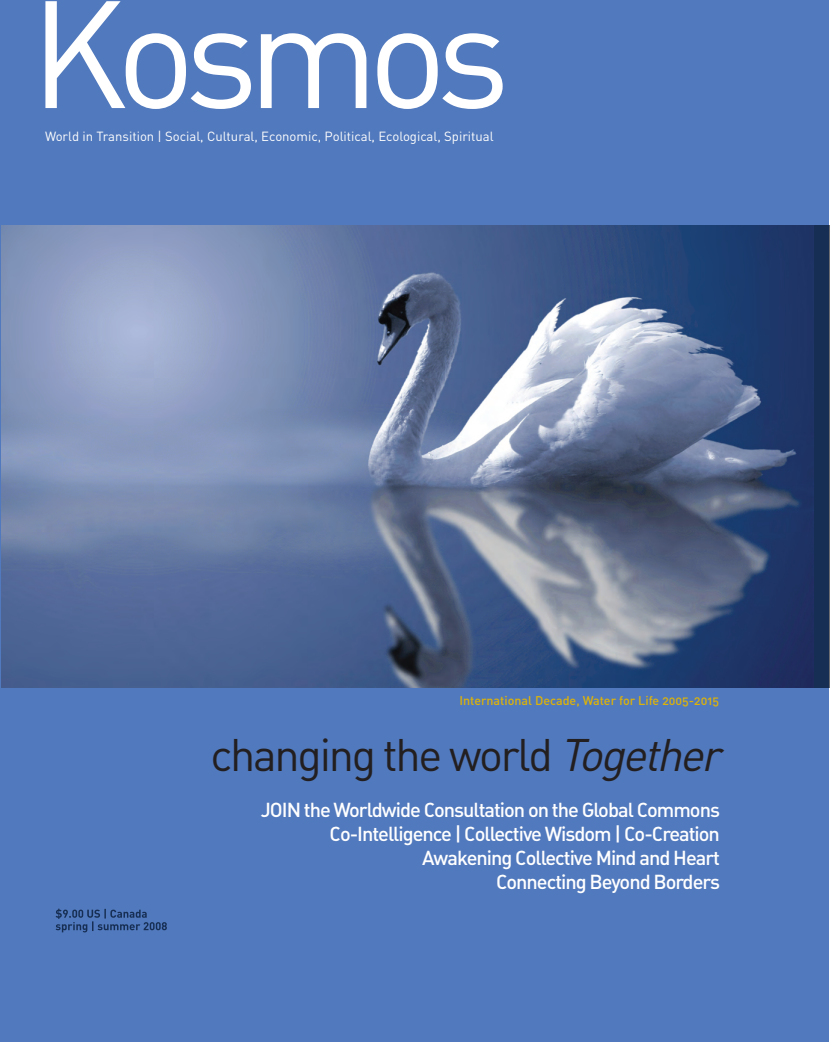
<style>
.page{position:relative;width:830px;height:1042px;background:#fff}
.page>*{position:absolute;margin:0;border:0;box-sizing:border-box;transform-origin:0 0}
.t1{font:150px "DIN Regular Alternate";letter-spacing:-.075em;color:#fff}
.t2{font:45px "DIN Regular Alternate";letter-spacing:-.05em;color:#231f20}
.t3{font:20px/24px "DIN Medium Alternate";letter-spacing:-.05em;color:#fff;text-align:right}
.t4{font:13.12px "DIN";color:#fff}
.t5{font:12.5px "DIN Medium Alternate";color:#deb308}
.s1{font-style:italic}
</style>
<div class="page">
<div style="left:0;top:0;width:829px;height:1041px;background:#5179bd"></div>
<hr style="left:829px;top:225px;width:1px;height:462px;background:#6c6d70">
<img style="left:1px;top:225px;width:813px;height:462px">
<svg style="left:56px;top:908px;width:93px;height:24px"></svg>
<h1 class="t1" style="left:30px;top:-32px;width:482px">Kosmos</h1>
<p class="t4" style="left:45px;top:129px;width:450px">World in Transition | Social, Cultural, Economic, Political, Ecological, Spiritual</p>
<p class="t5" style="left:459px;top:693px;width:261px">International Decade, Water for Life 2005-2015</p>
<h2 class="t2" style="left:210px;top:729px;width:521px">changing the world <span class="s1">Together</span></h2>
<p class="t3" style="left:261px;top:798px;width:461px">JOIN the Worldwide Consultation on the Global Commons Co-Intelligence | Collective Wisdom | Co-Creation Awakening Collective Mind and Heart<br>Connecting Beyond Borders</p>
</div>
